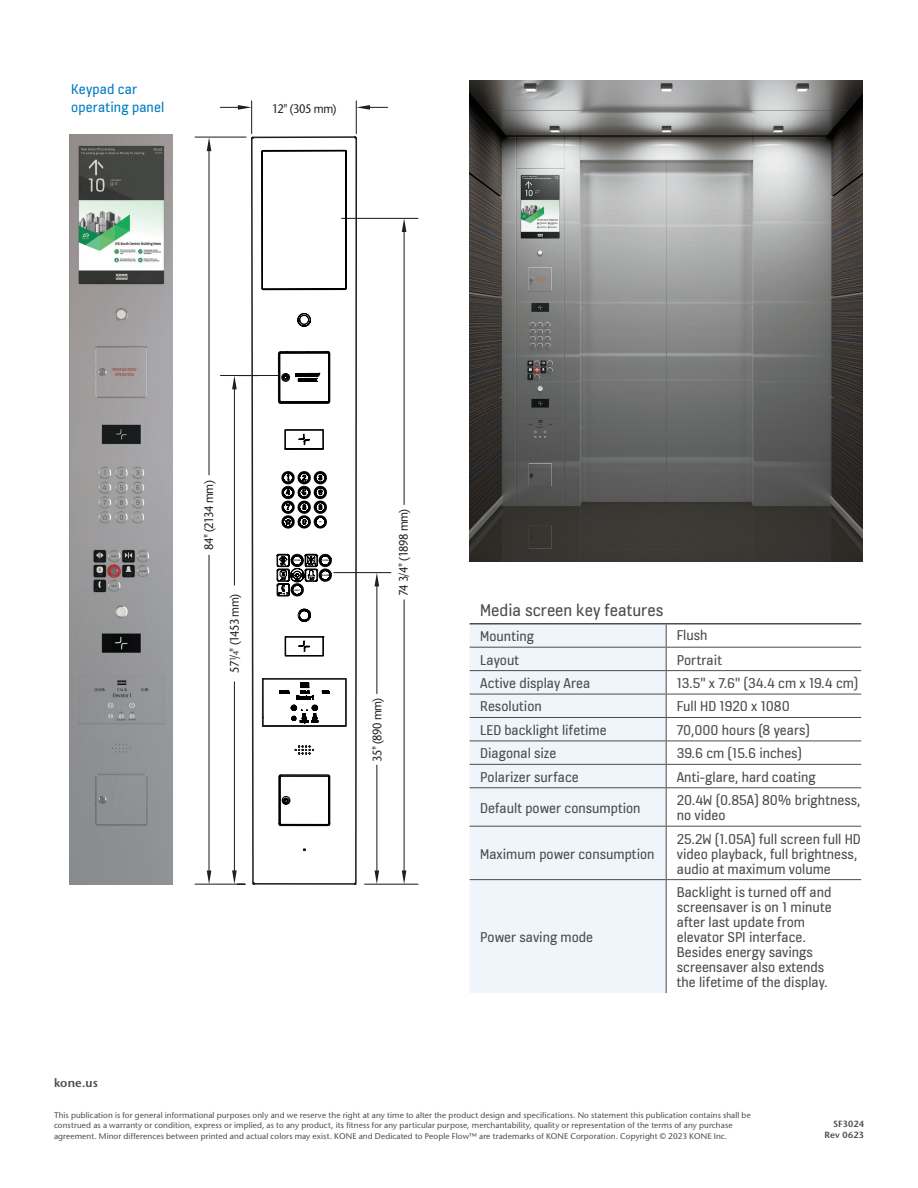
<style>
.page{position:relative;width:918px;height:1188px;background:#fff}
.page>*{position:absolute;margin:0;border:0;box-sizing:border-box;transform-origin:0 0}
.Table_highlights{font:18px "KONE Information v 13";color:#4b4c4d}
.Table_bodycopy{font:15px/15px "KONE Information v 13";color:#4b4c4d}
.t1{font:15px "KONE Information v 13";letter-spacing:.01em;color:#007bc3}
.t2{font:500 12.45px "Stone Sans Std";letter-spacing:-.04em;color:#231f20;scale:.9 1}
._7_intro_text_9_14pt{font:600 12px "Stone Sans Std";letter-spacing:.015em;color:#4b4c4d}
.ID_number{font:600 9px/10.5px "Stone Sans Std";letter-spacing:.02em;color:#4b4c4d;text-align:right}
.Disclaimer{font:500 8.25px/10.5px "Stone Sans Std";letter-spacing:.01em;color:#4b4c4d}
.t3{font:700 4.65px "Arial";color:#000;scale:1.88 1}
.t4{font:700 2.25px "Arial";color:#000}
.s1{font-size:8.25px}
</style>
<div class="page">
<svg style="left:667px;top:646px;width:194px;height:235px"></svg>
<div style="left:470px;top:625px;width:196px;height:368px;background:#eff5fb"></div>
<hr style="left:470px;top:647px;width:196px;height:1px;background:#4b4c4d">
<hr style="left:666px;top:647px;width:195px;height:1px;background:#4b4c4d">
<hr style="left:470px;top:670px;width:196px;height:1px;background:#4b4c4d">
<hr style="left:666px;top:670px;width:195px;height:1px;background:#4b4c4d">
<hr style="left:470px;top:694px;width:196px;height:1px;background:#4b4c4d">
<hr style="left:666px;top:694px;width:195px;height:1px;background:#4b4c4d">
<hr style="left:470px;top:717px;width:196px;height:1px;background:#4b4c4d">
<hr style="left:666px;top:717px;width:195px;height:1px;background:#4b4c4d">
<hr style="left:470px;top:741px;width:196px;height:1px;background:#4b4c4d">
<hr style="left:666px;top:741px;width:195px;height:1px;background:#4b4c4d">
<hr style="left:470px;top:764px;width:196px;height:1px;background:#4b4c4d">
<hr style="left:666px;top:764px;width:195px;height:1px;background:#4b4c4d">
<svg style="left:666px;top:625px;width:1px;height:162px"></svg>
<hr style="left:470px;top:787px;width:196px;height:1px;background:#4b4c4d">
<hr style="left:666px;top:787px;width:195px;height:1px;background:#4b4c4d">
<hr style="left:666px;top:788px;width:1px;height:38px;background:#4b4c4d">
<hr style="left:470px;top:826px;width:196px;height:1px;background:#4b4c4d">
<hr style="left:666px;top:826px;width:195px;height:1px;background:#4b4c4d">
<hr style="left:666px;top:827px;width:1px;height:52px;background:#4b4c4d">
<hr style="left:470px;top:879px;width:196px;height:1px;background:#4b4c4d">
<hr style="left:666px;top:879px;width:195px;height:1px;background:#4b4c4d">
<hr style="left:666px;top:880px;width:1px;height:113px;background:#4b4c4d">
<hr style="left:470px;top:623px;width:196px;height:2px;background:#4b4c4d">
<hr style="left:666px;top:623px;width:195px;height:2px;background:#4b4c4d">
<img style="left:70px;top:135px;width:102px;height:750px">
<img style="left:470px;top:81px;width:393px;height:480px">
<hr style="left:356px;top:101px;width:1px;height:33px;background:#231f20">
<hr style="left:251px;top:101px;width:1px;height:33px;background:#231f20">
<hr style="left:195px;top:884px;width:51px;height:1px;background:#231f20">
<hr style="left:220px;top:375px;width:59px;height:1px;background:#231f20">
<hr style="left:234px;top:682px;width:1px;height:192px;background:#231f20">
<hr style="left:195px;top:137px;width:51px;height:1px;background:#231f20">
<hr style="left:208px;top:555px;width:2px;height:319px;background:#231f20">
<hr style="left:208px;top:148px;width:2px;height:327px;background:#231f20">
<hr style="left:365px;top:884px;width:53px;height:1px;background:#231f20">
<hr style="left:334px;top:572px;width:57px;height:1px;background:#231f20">
<hr style="left:376px;top:765px;width:1px;height:109px;background:#231f20">
<hr style="left:376px;top:583px;width:1px;height:111px;background:#231f20">
<hr style="left:342px;top:218px;width:76px;height:1px;background:#231f20">
<hr style="left:404px;top:600px;width:1px;height:274px;background:#231f20">
<hr style="left:404px;top:229px;width:1px;height:276px;background:#231f20">
<svg style="left:220px;top:105px;width:32px;height:5px"></svg>
<svg style="left:356px;top:105px;width:32px;height:5px"></svg>
<svg style="left:402px;top:218px;width:4px;height:14px"></svg>
<svg style="left:207px;top:137px;width:4px;height:14px"></svg>
<svg style="left:207px;top:871px;width:4px;height:13px"></svg>
<svg style="left:232px;top:870px;width:12px;height:15px"></svg>
<svg style="left:375px;top:573px;width:4px;height:13px"></svg>
<svg style="left:375px;top:871px;width:4px;height:13px"></svg>
<svg style="left:402px;top:871px;width:4px;height:13px"></svg>
<svg style="left:251px;top:136px;width:107px;height:749px"></svg>
<svg style="left:232px;top:313px;width:133px;height:512px"></svg>
<svg style="left:255px;top:150px;width:95px;height:678px"></svg>
<p class="t1" style="left:71px;top:79px;width:67px">Keypad car</p>
<p class="t1" style="left:71px;top:97px;width:95px">operating panel</p>
<p class="t2" style="left:272px;top:101px;width:73px">12" (305 mm)</p>
<p class="t2" style="left:201px;top:550px;width:79px;rotate:-90deg">84" (2134 mm)</p>
<p class="t2" style="left:227px;top:673px;width:89px;rotate:-90deg">57<sup>1</sup>/<span class="s1">4</span>" (1453 mm)</p>
<p class="t4" style="left:294px;top:559px;width:8px">OPEN</p>
<p class="t4" style="left:294px;top:588px;width:7px">HELP</p>
<p class="t3" style="left:319px;top:518px;width:3px">-</p>
<p class="t4" style="left:322px;top:559px;width:9px">CLOSE</p>
<p class="t4" style="left:321px;top:574px;width:9px">ALARM</p>
<p class="t2" style="left:396px;top:596px;width:98px;rotate:-90deg">74 3/4" (1898 mm)</p>
<p class="t2" style="left:370px;top:762px;width:73px;rotate:-90deg">35" (890 mm)</p>
<p class="Table_highlights" style="left:480px;top:598px;width:185px">Media screen key features</p>
<p class="Table_bodycopy" style="left:480px;top:628px;width:55px">Mounting</p>
<p class="Table_bodycopy" style="left:677px;top:627px;width:32px">Flush</p>
<p class="Table_bodycopy" style="left:480px;top:652px;width:40px">Layout</p>
<p class="Table_bodycopy" style="left:677px;top:652px;width:47px">Portrait</p>
<p class="Table_bodycopy" style="left:480px;top:675px;width:111px">Active display Area</p>
<p class="Table_bodycopy" style="left:677px;top:675px;width:183px">13.5" x 7.6" (34.4 cm x 19.4 cm)</p>
<p class="Table_bodycopy" style="left:480px;top:698px;width:63px">Resolution</p>
<p class="Table_bodycopy" style="left:677px;top:698px;width:115px">Full HD 1920 x 1080</p>
<p class="Table_bodycopy" style="left:480px;top:722px;width:128px">LED backlight lifetime</p>
<p class="Table_bodycopy" style="left:677px;top:722px;width:135px">70,000 hours (8 years)</p>
<p class="Table_bodycopy" style="left:480px;top:745px;width:78px">Diagonal size</p>
<p class="Table_bodycopy" style="left:677px;top:745px;width:127px">39.6 cm (15.6 inches)</p>
<p class="Table_bodycopy" style="left:480px;top:769px;width:100px">Polarizer surface</p>
<p class="Table_bodycopy" style="left:677px;top:769px;width:141px">Anti-glare, hard coating</p>
<p class="Table_bodycopy" style="left:480px;top:800px;width:162px">Default power consumption</p>
<p class="Table_bodycopy" style="left:677px;top:792px;width:185px">20.4W (0.85A) 80% brightness, no video</p>
<p class="Table_bodycopy" style="left:480px;top:846px;width:176px">Maximum power consumption</p>
<p class="Table_bodycopy" style="left:677px;top:831px;width:185px">25.2W (1.05A) full screen full HD video playback, full brightness, audio at maximum volume</p>
<p class="Table_bodycopy" style="left:480px;top:929px;width:114px">Power saving mode</p>
<p class="Table_bodycopy" style="left:677px;top:884px;width:156px">Backlight is turned off and screensaver is on 1 minute after last update from elevator SPI interface.<br>Besides energy savings screensaver also extends the lifetime of the display.</p>
<p class="_7_intro_text_9_14pt" style="left:54px;top:1076px;width:45px">kone.us</p>
<p class="Disclaimer" style="left:54px;top:1109px;width:698px">This publication is for general informational purposes only and we reserve the right at any time to alter the product design and specifications. No statement this publication contains shall be construed as a warranty or condition, express or implied, as to any product, its fitness for any particular purpose, merchantability, quality or representation of the terms of any purchase agreement. Minor differences between printed and actual colors may exist. KONE and Dedicated to People Flow™ are trademarks of KONE Corporation. Copyright © 2023 KONE Inc.</p>
<p class="ID_number" style="left:825px;top:1119px;width:41px">SF3024<br>Rev 0623</p>
</div>
